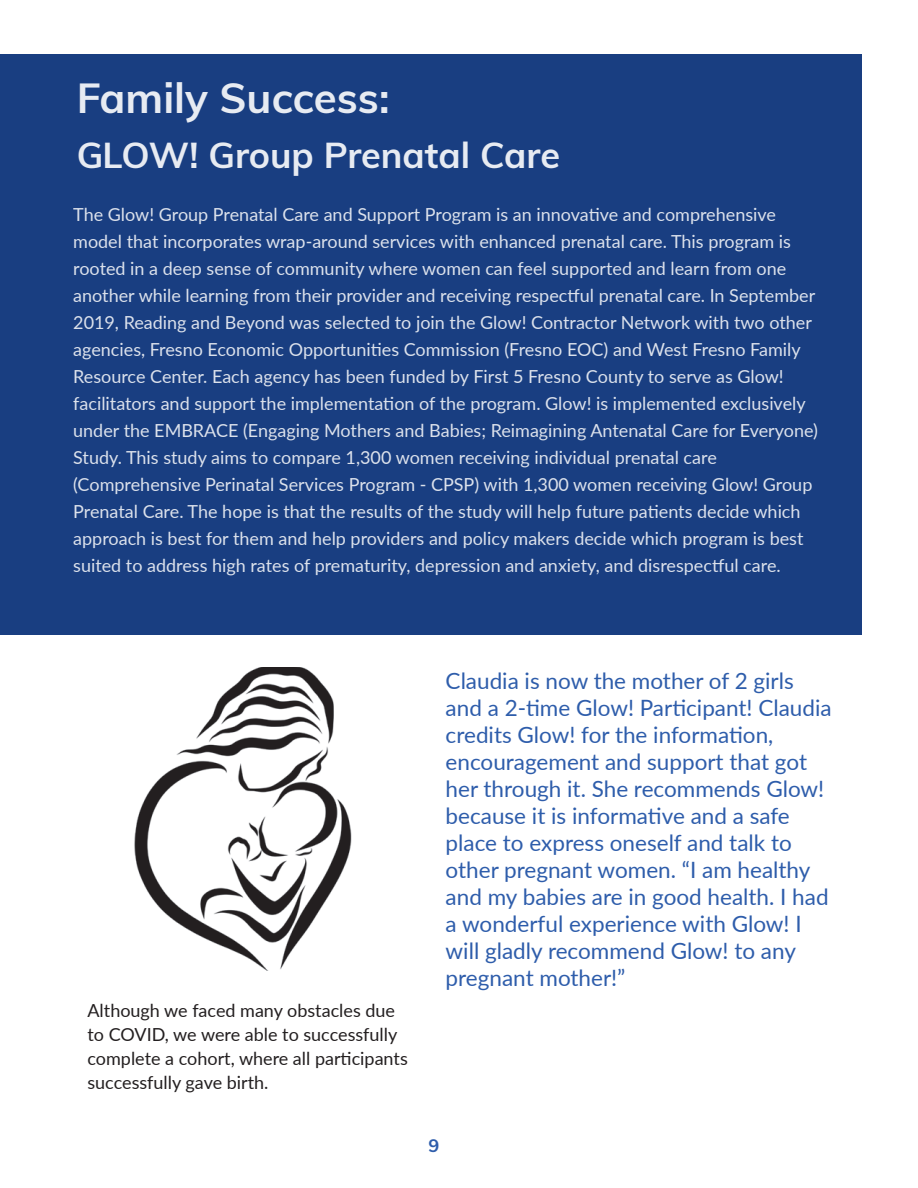
<style>
.page{position:relative;width:918px;height:1188px;background:#fff}
.page>*{position:absolute;margin:0;border:0;box-sizing:border-box;transform-origin:0 0}
.t1{font:700 42px "Muli";color:#fff}
.t2{font:700 36px "Muli";color:#fff}
.t3{font:22.5px/27px "Lato";color:#2e5dab}
.t4{font:18px/27px "Lato";color:#fff}
.t5{font:18px/24px "Lato";color:#231f20}
.t6{font:700 18px "Muli";color:#2e5dab}
</style>
<div class="page">
<div style="left:0;top:54px;width:862px;height:580px;background:#193e81"></div>
<img style="left:134px;top:667px;width:218px;height:303px">
<h1 class="t1" style="left:76px;top:67px;width:315px">Family Success:</h1>
<h2 class="t2" style="left:76px;top:129px;width:486px">GLOW! Group Prenatal Care</h2>
<p class="t4" style="left:73px;top:200px;width:746px">The Glow! Group Prenatal Care and Support Program is an innovative and comprehensive model that incorporates wrap-around services with enhanced prenatal care. This program is rooted in a deep sense of community where women can feel supported and learn from one another while learning from their provider and receiving respectful prenatal care. In September 2019, Reading and Beyond was selected to join the Glow! Contractor Network with two other agencies, Fresno Economic Opportunities Commission (Fresno EOC) and West Fresno Family Resource Center. Each agency has been funded by First 5 Fresno County to serve as Glow! facilitators and support the implementation of the program. Glow! is implemented exclusively under the EMBRACE (Engaging Mothers and Babies; Reimagining Antenatal Care for Everyone)<br>Study. This study aims to compare 1,300 women receiving individual prenatal care (Comprehensive Perinatal Services Program - CPSP) with 1,300 women receiving Glow! Group Prenatal Care. The hope is that the results of the study will help future patients decide which approach is best for them and help providers and policy makers decide which program is best suited to address high rates of prematurity, depression and anxiety, and disrespectful care.</p>
<p class="t5" style="left:88px;top:998px;width:322px">Although we faced many obstacles due to COVID, we were able to successfully complete a cohort, where all participants successfully gave birth.</p>
<p class="t3" style="left:446px;top:666px;width:387px">Claudia is now the mother of 2 girls and a 2-time Glow! Participant! Claudia credits Glow! for the information,</p>
<p class="t3" style="left:446px;top:747px;width:380px">encouragement and support that got her through it. She recommends Glow! because it is informative and a safe place to express oneself and talk to</p>
<p class="t3" style="left:446px;top:855px;width:384px">other pregnant women. “I am healthy and my babies are in good health. I had a wonderful experience with Glow! I will gladly recommend Glow! to any pregnant mother!”</p>
<p class="t6" style="left:428px;top:1132px;width:12px">9</p>
</div>
